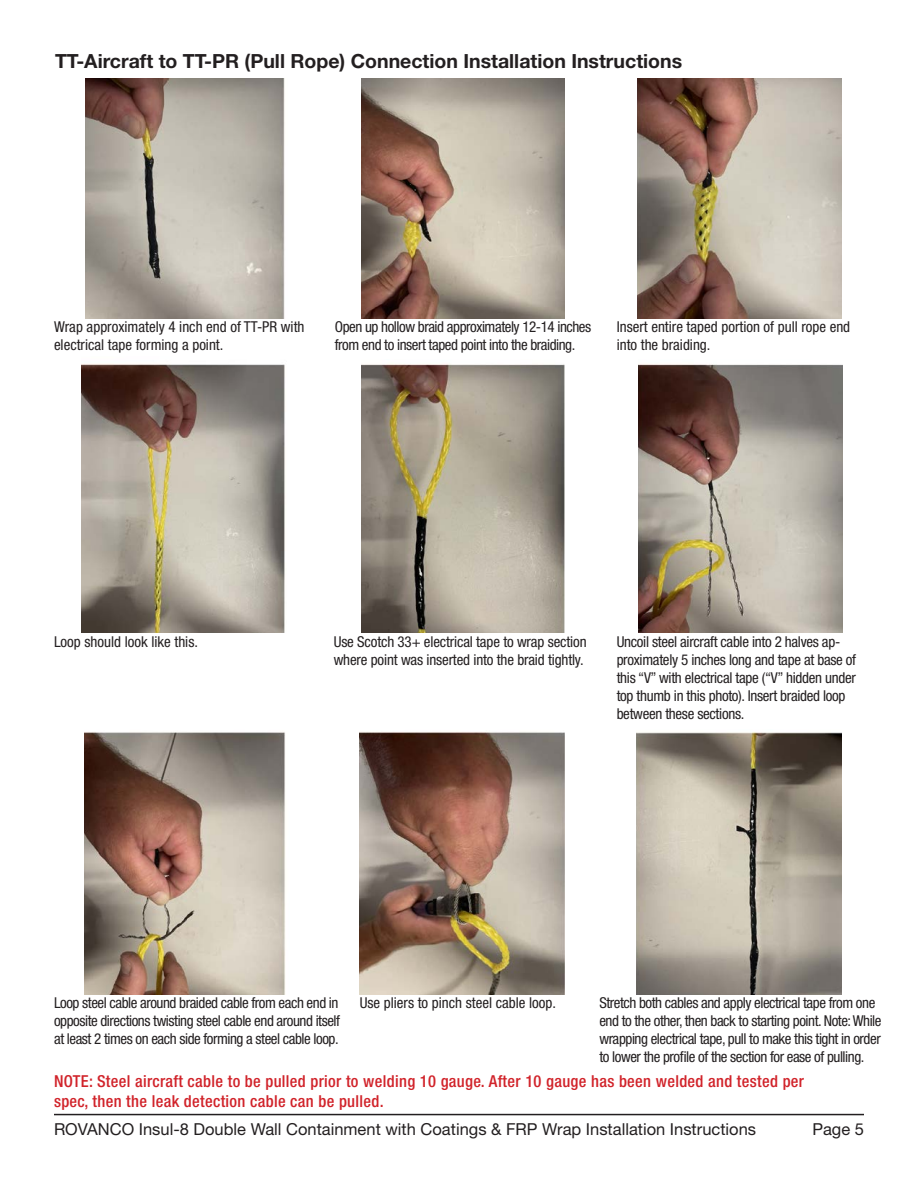
<style>
.page{position:relative;width:918px;height:1188px;background:#fff}
.page>*{position:absolute;margin:0;border:0;box-sizing:border-box;transform-origin:0 0}
.t1{font:700 19.5px "Helvetica Neue LT Std";color:#231f20}
.t2{font:500 condensed 16.5px/19.8px "Helvetica Neue LT Std";letter-spacing:.02em;color:#d1232a}
.t3{font:16.5px "Helvetica Neue LT Std";color:#231f20}
.t4{font:condensed 15px/18px "Helvetica Neue LT Std";letter-spacing:-.02em;color:#231f20}
.t5{font:condensed 15px/18px "Helvetica Neue LT Std";color:#231f20}
</style>
<div class="page">
<hr style="left:54px;top:1114px;width:810px;height:1px;background:#231f20">
<img style="left:85px;top:79px;width:200px;height:239px">
<img style="left:82px;top:364px;width:203px;height:269px">
<img style="left:85px;top:732px;width:200px;height:263px">
<img style="left:361px;top:79px;width:203px;height:239px">
<img style="left:637px;top:79px;width:204px;height:239px">
<img style="left:361px;top:364px;width:203px;height:269px">
<img style="left:638px;top:364px;width:204px;height:269px">
<img style="left:360px;top:732px;width:205px;height:263px">
<img style="left:636px;top:732px;width:206px;height:263px">
<p class="t1" style="left:55px;top:49px;width:629px">TT-Aircraft to TT-PR (Pull Rope) Connection Installation Instructions</p>
<p class="t5" style="left:54px;top:317px;width:252px">Wrap approximately 4 inch end of TT-PR with electrical tape forming a point.</p>
<p class="t4" style="left:335px;top:317px;width:258px">Open up hollow braid approximately 12-14 inches from end to insert taped point into the braiding.</p>
<p class="t5" style="left:617px;top:317px;width:235px">Insert entire taped portion of pull rope end into the braiding.</p>
<p class="t5" style="left:54px;top:633px;width:146px">Loop should look like this.</p>
<p class="t4" style="left:334px;top:633px;width:254px">Use Scotch 33+ electrical tape to wrap section where point was inserted into the braid tightly.</p>
<p class="t4" style="left:617px;top:633px;width:241px">Uncoil steel aircraft cable into 2 halves ap&shy;proximately 5 inches long and tape at base of this “V” with electrical tape (“V” hidden under top thumb in this photo). Insert braided loop between these sections.</p>
<p class="t4" style="left:54px;top:993px;width:288px;text-align:justify">Loop steel cable around braided cable from each end in opposite directions twisting steel cable end around itself at least 2 times on each side forming a steel cable loop.</p>
<p class="t5" style="left:360px;top:993px;width:198px">Use pliers to pinch steel cable loop.</p>
<p class="t4" style="left:599px;top:993px;width:284px">Stretch both cables and apply electrical tape from one end to the other, then back to starting point. Note: While wrapping electrical tape, pull to make this tight in order to lower the profile of the section for ease of pulling.</p>
<p class="t2" style="left:54px;top:1071px;width:752px">NOTE: Steel aircraft cable to be pulled prior to welding 10 gauge. After 10 gauge has been welded and tested per spec, then the leak detection cable can be pulled.</p>
<p class="t3" style="left:54px;top:1119px;width:704px">ROVANCO Insul-8 Double Wall Containment with Coatings &amp; FRP Wrap Installation Instructions</p>
<p class="t3" style="left:812px;top:1119px;width:53px">Page 5</p>
</div>
